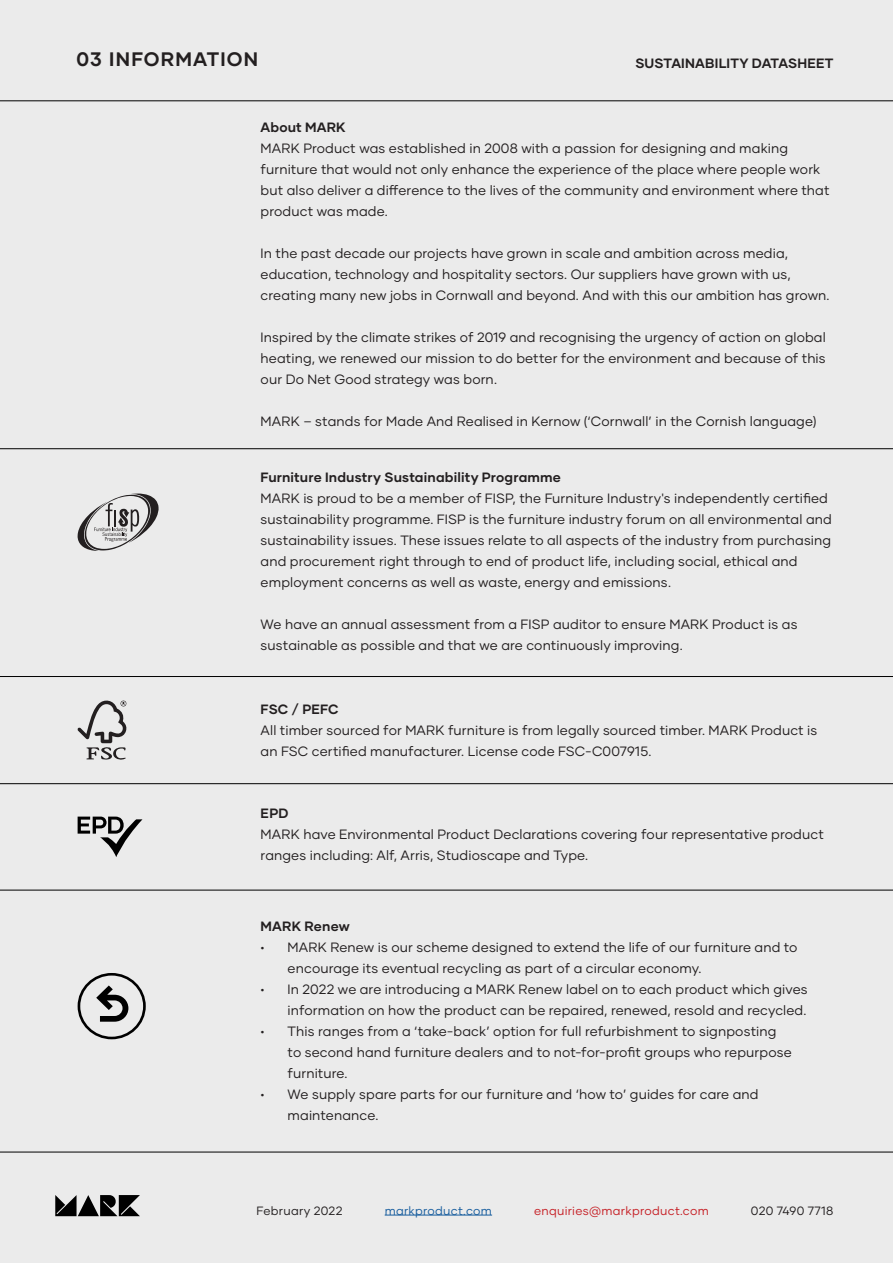
<style>
.page{position:relative;width:893px;height:1263px;background:#ebebeb}
.page>*{position:absolute;margin:0;border:0;box-sizing:border-box;transform-origin:0 0}
.t1{font:700 19.5px "Gilmer";letter-spacing:.06em;color:#231f20}
.t2{font:13.5px/21px "Gilmer";letter-spacing:.01em;color:#231f20}
.t3{font:700 13.5px "Gilmer";letter-spacing:.01em;color:#231f20}
.t4{font:12px "Gilmer";letter-spacing:.025em;color:#c62026}
.t5{font:12px "Gilmer";letter-spacing:.025em;color:#231f20}
.t6{font:12px "Gilmer";letter-spacing:.025em;color:#175d9e}
</style>
<div class="page">
<hr style="left:385px;top:1215px;width:107px;height:1px;background:#175d9e">
<svg style="left:55px;top:1195px;width:85px;height:21px;background:#555"></svg>
<hr style="left:0;top:1152px;width:893px;height:1px;background:#000">
<hr style="left:0;top:100px;width:893px;height:1px;background:#000">
<svg style="left:78px;top:493px;width:81px;height:58px;background:#bab9b9"></svg>
<hr style="left:0;top:448px;width:893px;height:1px;background:#000">
<hr style="left:0;top:783px;width:893px;height:1px;background:#000">
<hr style="left:0;top:890px;width:893px;height:1px;background:#000">
<svg style="left:77px;top:698px;width:50px;height:63px;background:#bfbebe"></svg>
<svg style="left:78px;top:816px;width:64px;height:41px;background:#a9a9a9"></svg>
<svg style="left:78px;top:973px;width:68px;height:66px;background:#b5b5b5"></svg>
<hr style="left:0;top:676px;width:893px;height:1px;background:#000">
<p class="t1" style="left:77px;top:47px;width:183px">03 INFORMATION</p>
<p class="t3" style="left:635px;top:55px;width:200px">SUSTAINABILITY DATASHEET</p>
<p class="t3" style="left:261px;top:119px;width:87px">About MARK</p>
<p class="t2" style="left:261px;top:137px;width:570px">MARK Product was established in 2008 with a passion for designing and making furniture that would not only enhance the experience of the place where people work but also deliver a difference to the lives of the community and environment where that product was made.</p>
<p class="t2" style="left:261px;top:242px;width:570px">In the past decade our projects have grown in scale and ambition across media, education, technology and hospitality sectors. Our suppliers have grown with us, creating many new jobs in Cornwall and beyond. And with this our ambition has grown.</p>
<p class="t2" style="left:261px;top:326px;width:567px;text-align:justify">Inspired by the climate strikes of 2019 and recognising the urgency of action on global heating, we renewed our mission to do better for the environment and because of this our Do Net Good strategy was born.</p>
<p class="t2" style="left:261px;top:410px;width:557px">MARK – stands for Made And Realised in Kernow (‘Cornwall’ in the Cornish language)</p>
<p class="t3" style="left:261px;top:469px;width:302px">Furniture Industry Sustainability Programme</p>
<p class="t2" style="left:261px;top:488px;width:573px">MARK is proud to be a member of FISP, the Furniture Industry's independently certified sustainability programme. FISP is the furniture industry forum on all environmental and sustainability issues. These issues relate to all aspects of the industry from purchasing and procurement right through to end of product life, including social, ethical and employment concerns as well as waste, energy and emissions.</p>
<p class="t2" style="left:261px;top:614px;width:538px">We have an annual assessment from a FISP auditor to ensure MARK Product is as sustainable as possible and that we are continuously improving.</p>
<p class="t3" style="left:261px;top:701px;width:79px">FSC / PEFC</p>
<p class="t2" style="left:261px;top:720px;width:558px">All timber sourced for MARK furniture is from legally sourced timber. MARK Product is an FSC certified manufacturer. License code FSC-C007915.</p>
<p class="t3" style="left:261px;top:805px;width:29px">EPD</p>
<p class="t2" style="left:261px;top:824px;width:565px">MARK have Environmental Product Declarations covering four representative product ranges including: Alf, Arris, Studioscape and Type.</p>
<p class="t3" style="left:261px;top:918px;width:91px">MARK Renew</p>
<p class="t2" style="left:288px;top:937px;width:511px;text-indent:-27px">• MARK Renew is our scheme designed to extend the life of our furniture and to encourage its eventual recycling as part of a circular economy.</p>
<p class="t2" style="left:261px;top:979px;width:549px;text-align:right">• In 2022 we are introducing a MARK Renew label on to each product which gives information on how the product can be repaired, renewed, resold and recycled.</p>
<p class="t2" style="left:288px;top:1021px;width:506px;text-indent:-27px">• This ranges from a ‘take-back’ option for full refurbishment to signposting to second hand furniture dealers and to not-for-profit groups who repurpose furniture.</p>
<p class="t2" style="left:288px;top:1084px;width:472px;text-indent:-27px">• We supply spare parts for our furniture and ‘how to’ guides for care and maintenance.</p>
<p class="t5" style="left:256px;top:1203px;width:88px">February 2022</p>
<p class="t6" style="left:385px;top:1203px;width:109px">markproduct.com</p>
<p class="t4" style="left:534px;top:1203px;width:176px">enquiries@markproduct.com</p>
<p class="t5" style="left:751px;top:1203px;width:84px">020 7490 7718</p>
</div>
